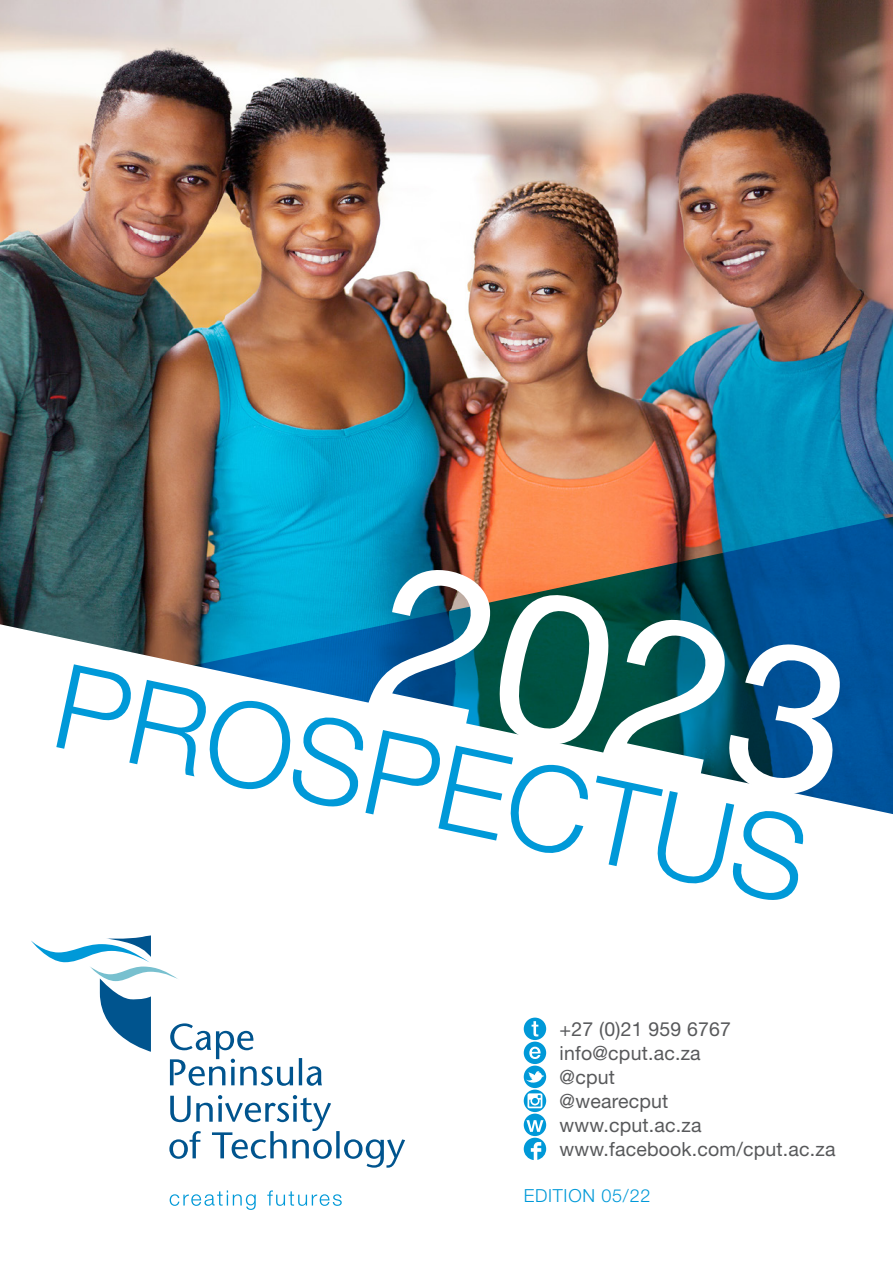
<style>
.page{position:relative;width:893px;height:1263px;background:#fff}
.page>*{position:absolute;margin:0;border:0;box-sizing:border-box;transform-origin:0 0}
.t1{font:207.45px "Helvetica Neue LT Std";color:#fff;scale:1.04 1}
.t2{font:300 118.5px "Helvetica Neue LT Std";color:#0099d8}
.t3{font:19.5px/24px "Helvetica Neue LT Std";letter-spacing:.01em;color:#58595b}
.t4{font:300 18px "Helvetica Neue LT Std";letter-spacing:.04em;color:#0099d8}
</style>
<div class="page">
<img style="left:0;top:0;width:893px;height:512px">
<img style="left:0;top:512px;width:893px;height:112px">
<svg style="left:0;top:624px;width:893px;height:578px"></svg>
<svg style="left:31px;top:935px;width:374px;height:233px"></svg>
<svg style="left:170px;top:1190px;width:172px;height:20px"></svg>
<svg style="left:524px;top:1017px;width:22px;height:143px"></svg>
<h1 class="t1" style="left:404px;top:510px;width:463px;rotate:12deg">2023</h1>
<h2 class="t2" style="left:72px;top:633px;width:767px;rotate:12deg">PROSPECTUS</h2>
<p class="t3" style="left:560px;top:1017px;width:277px">+27 (0)21 959 6767 info@cput.ac.za<br>@cput<br>@wearecput<br>www.cput.ac.za www.facebook.com/cput.ac.za</p>
<p class="t4" style="left:524px;top:1184px;width:128px">EDITION 05/22</p>
</div>
